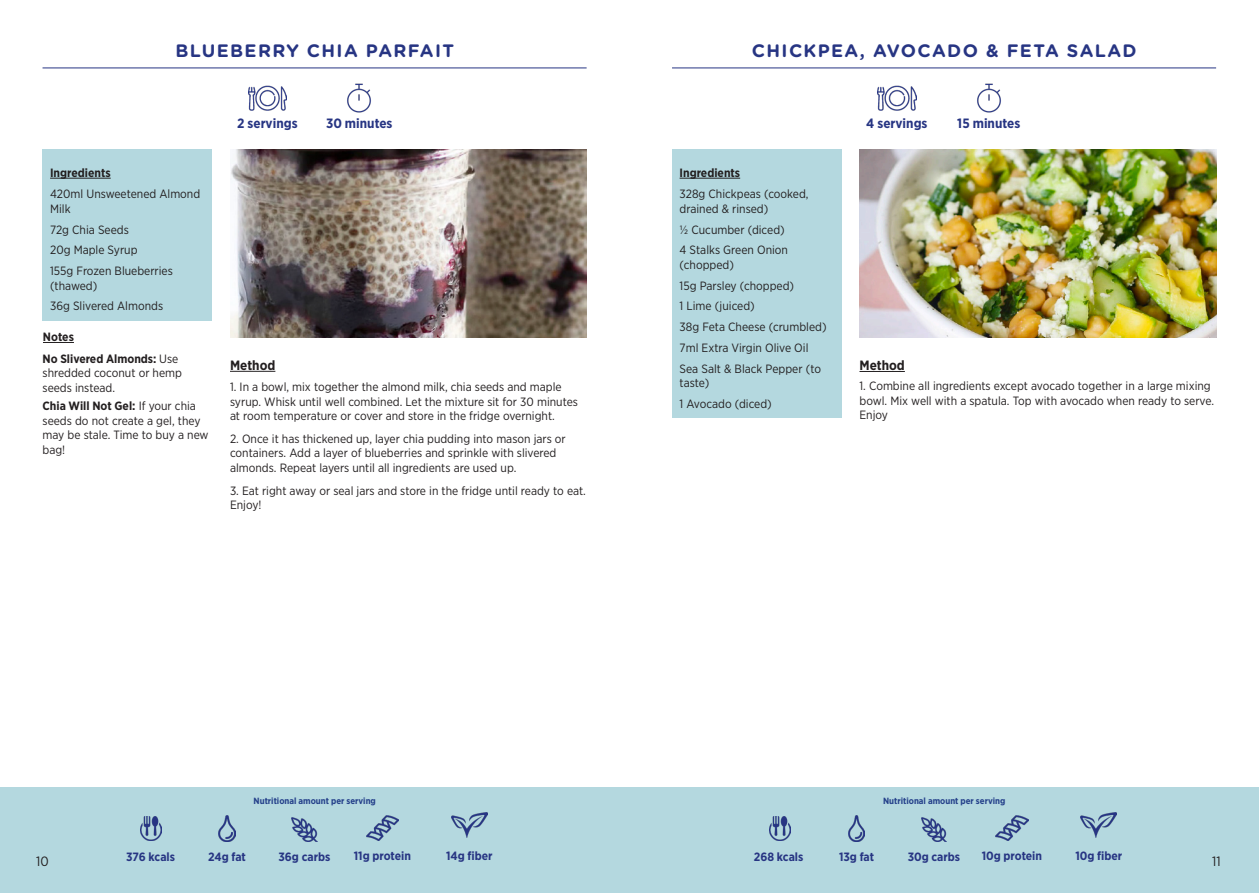
<style>
.page{position:relative;width:1259px;height:893px;background:#fff}
.page>*{position:absolute;margin:0;border:0;box-sizing:border-box;transform-origin:0 0}
.t1{font:700 18px "Gotham Rounded";letter-spacing:.075em;color:#273583}
.t2{font:700 13.5px "Gotham Narrow";color:#273583}
.t3{font:700 13.5px "Gotham Narrow";color:#231f20}
.t4{font:13.5px "Gotham Narrow";color:#231f20}
.t5{font:12px/14.4px "Gotham Narrow";color:#231f20}
.t6{font:700 12px "Gotham Narrow";color:#273583}
.t7{font:700 12px "Gotham Narrow";color:#231f20}
.t8{font:700 9px "Gotham Narrow";color:#24408a}
.s1{font-weight:700}
</style>
<div class="page">
<div style="left:0;top:788px;width:1259px;height:105px;background:#b4d8df"></div>
<img style="left:140px;top:816px;width:21px;height:24px">
<img style="left:769px;top:816px;width:22px;height:24px">
<img style="left:219px;top:815px;width:16px;height:26px">
<img style="left:848px;top:815px;width:17px;height:26px">
<img style="left:292px;top:817px;width:25px;height:24px">
<img style="left:921px;top:817px;width:25px;height:24px">
<img style="left:451px;top:813px;width:36px;height:25px">
<img style="left:1081px;top:813px;width:35px;height:25px">
<img style="left:366px;top:815px;width:33px;height:25px">
<img style="left:995px;top:815px;width:33px;height:25px">
<hr style="left:43px;top:68px;width:543px;height:1px;background:#273583">
<img style="left:248px;top:85px;width:39px;height:26px">
<img style="left:347px;top:83px;width:24px;height:30px">
<div style="left:43px;top:150px;width:169px;height:171px;background:#b4d8df"></div>
<img style="left:230px;top:150px;width:357px;height:188px">
<hr style="left:50px;top:178px;width:61px;height:1px;background:#231f20">
<hr style="left:43px;top:342px;width:31px;height:1px;background:#231f20">
<hr style="left:230px;top:371px;width:45px;height:1px;background:#231f20">
<hr style="left:672px;top:68px;width:544px;height:1px;background:#273583">
<img style="left:877px;top:85px;width:39px;height:26px">
<img style="left:977px;top:83px;width:24px;height:30px">
<div style="left:672px;top:150px;width:169px;height:268px;background:#b4d8df"></div>
<img style="left:859px;top:150px;width:357px;height:188px">
<hr style="left:679px;top:178px;width:61px;height:1px;background:#231f20">
<hr style="left:859px;top:371px;width:46px;height:1px;background:#231f20">
<p class="t1" style="left:175px;top:37px;width:280px">BLUEBERRY CHIA PARFAIT</p>
<p class="t1" style="left:752px;top:37px;width:386px">CHICKPEA, AVOCADO &amp; FETA SALAD</p>
<p class="t2" style="left:237px;top:115px;width:62px">2 servings</p>
<p class="t2" style="left:326px;top:115px;width:68px">30 minutes</p>
<p class="t2" style="left:866px;top:115px;width:63px">4 servings</p>
<p class="t2" style="left:957px;top:115px;width:64px">15 minutes</p>
<p class="t7" style="left:50px;top:165px;width:62px">Ingredients</p>
<p class="t7" style="left:679px;top:165px;width:62px">Ingredients</p>
<p class="t5" style="left:50px;top:187px;width:152px">420ml Unsweetened Almond<br>Milk</p>
<p class="t5" style="left:50px;top:222px;width:80px">72g Chia Seeds</p>
<p class="t5" style="left:50px;top:243px;width:89px">20g Maple Syrup</p>
<p class="t5" style="left:50px;top:263px;width:124px">155g Frozen Blueberries (thawed)</p>
<p class="t5" style="left:50px;top:299px;width:115px">36g Slivered Almonds</p>
<p class="t7" style="left:43px;top:329px;width:32px">Notes</p>
<p class="t5" style="left:43px;top:351px;width:141px"><span class="s1">No Slivered Almonds:</span> Use shredded coconut or hemp seeds instead.</p>
<p class="t5" style="left:43px;top:399px;width:168px"><span class="s1">Chia Will Not Gel:</span> If your chia seeds do not create a gel, they may be stale. Time to buy a new bag!</p>
<p class="t3" style="left:230px;top:357px;width:47px">Method</p>
<p class="t5" style="left:230px;top:380px;width:349px">1. In a bowl, mix together the almond milk, chia seeds and maple syrup. Whisk until well combined. Let the mixture sit for 30 minutes at room temperature or cover and store in the fridge overnight.</p>
<p class="t5" style="left:230px;top:431px;width:337px">2. Once it has thickened up, layer chia pudding into mason jars or containers. Add a layer of blueberries and sprinkle with slivered almonds. Repeat layers until all ingredients are used up.</p>
<p class="t5" style="left:230px;top:483px;width:357px">3. Eat right away or seal jars and store in the fridge until ready to eat.<br>Enjoy!</p>
<p class="t5" style="left:679px;top:187px;width:130px">328g Chickpeas (cooked, drained &amp; rinsed)</p>
<p class="t5" style="left:679px;top:222px;width:107px">1/2 Cucumber (diced)</p>
<p class="t5" style="left:679px;top:243px;width:110px">4 Stalks Green Onion (chopped)</p>
<p class="t5" style="left:679px;top:278px;width:116px">15g Parsley (chopped)</p>
<p class="t5" style="left:679px;top:299px;width:77px">1 Lime (juiced)</p>
<p class="t5" style="left:679px;top:319px;width:148px">38g Feta Cheese (crumbled)</p>
<p class="t5" style="left:679px;top:340px;width:130px">7ml Extra Virgin Olive Oil</p>
<p class="t5" style="left:679px;top:361px;width:143px">Sea Salt &amp; Black Pepper (to taste)</p>
<p class="t5" style="left:679px;top:396px;width:94px">1 Avocado (diced)</p>
<p class="t3" style="left:859px;top:357px;width:47px">Method</p>
<p class="t5" style="left:859px;top:379px;width:356px">1. Combine all ingredients except avocado together in a large mixing bowl. Mix well with a spatula. Top with avocado when ready to serve.<br>Enjoy</p>
<p class="t8" style="left:254px;top:795px;width:124px">Nutritional amount per serving</p>
<p class="t8" style="left:883px;top:795px;width:124px">Nutritional amount per serving</p>
<p class="t6" style="left:126px;top:849px;width:50px">376 kcals</p>
<p class="t6" style="left:208px;top:849px;width:39px">24g fat</p>
<p class="t6" style="left:278px;top:849px;width:53px">36g carbs</p>
<p class="t6" style="left:354px;top:848px;width:59px">11g protein</p>
<p class="t6" style="left:446px;top:848px;width:48px">14g fiber</p>
<p class="t6" style="left:754px;top:849px;width:51px">268 kcals</p>
<p class="t6" style="left:839px;top:849px;width:37px">13g fat</p>
<p class="t6" style="left:907px;top:849px;width:54px">30g carbs</p>
<p class="t6" style="left:981px;top:848px;width:62px">10g protein</p>
<p class="t6" style="left:1075px;top:848px;width:48px">10g fiber</p>
<p class="t4" style="left:36px;top:852px;width:14px">10</p>
<p class="t4" style="left:1212px;top:852px;width:10px">11</p>
</div>
